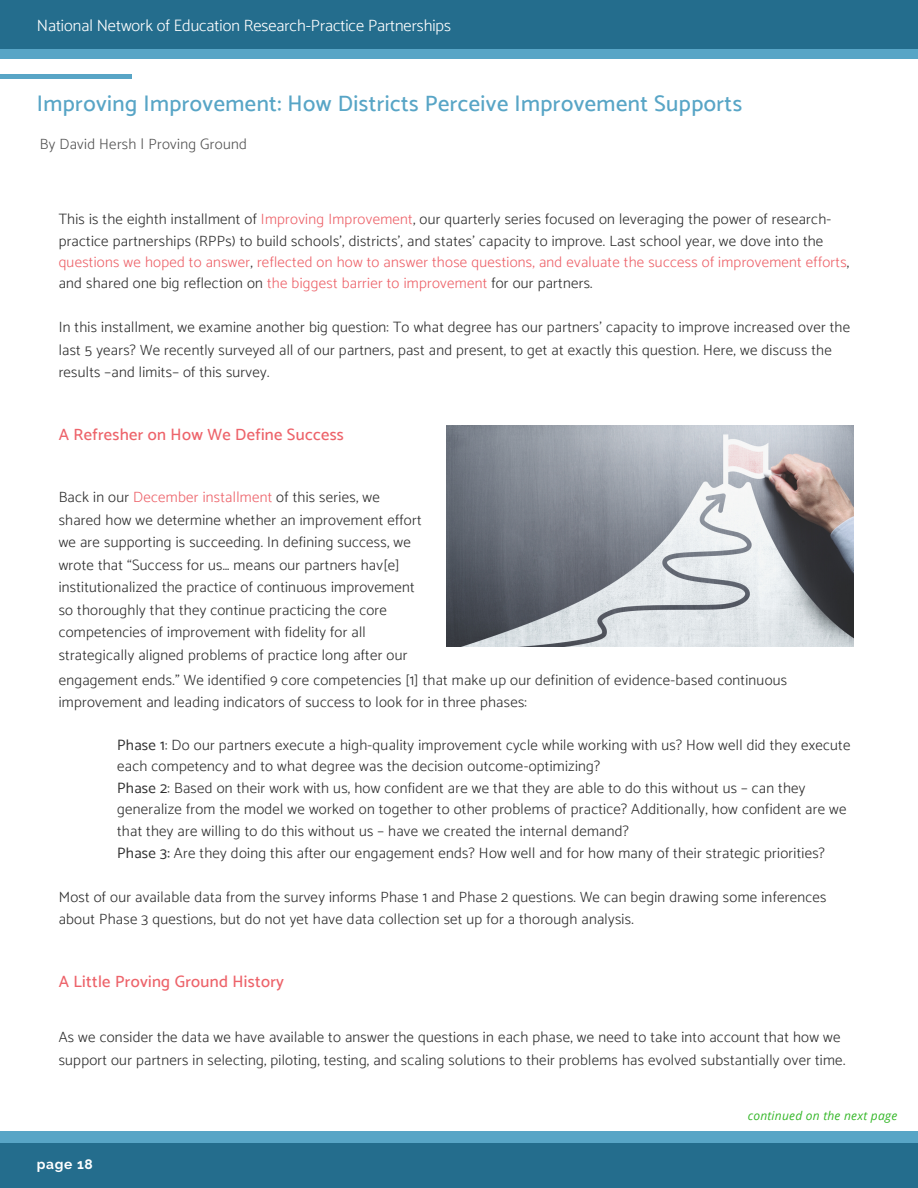
<style>
.page{position:relative;width:918px;height:1188px;background:#fff}
.page>*{position:absolute;margin:0;border:0;box-sizing:border-box;transform-origin:0 0}
.t1{font:500 22.5px "Catamaran";letter-spacing:.02em;color:#58a5c6}
.t2{font:500 16.5px "Catamaran";letter-spacing:.02em;color:#ed636a}
.t3{font:300 16.5px "Catamaran";color:#fff}
.t4{font:300 15px/22.5px "Catamaran";letter-spacing:.02em;color:#2f2f2f}
.t5{font:300 15px "Catamaran";letter-spacing:.02em;color:#545454}
.t6{font:700 13.8px "Raleway";letter-spacing:.05em;color:#fff}
.t7{font:italic 12px "Open Sans";letter-spacing:.02em;color:#35b729}
.s1{color:#ed636a}
.s2{font-weight:400}
</style>
<div class="page">
<div style="left:11px;top:1132px;width:907px;height:56px;background:#58a5c6"></div>
<div style="left:0;top:1132px;width:28px;height:56px;background:#58a5c6"></div>
<div style="left:0;top:0;width:918px;height:58px;background:#58a5c6"></div>
<div style="left:0;top:0;width:918px;height:49px;background:#246d8d"></div>
<div style="left:7px;top:1144px;width:911px;height:44px;background:#246d8d"></div>
<div style="left:0;top:1144px;width:25px;height:44px;background:#246d8d"></div>
<hr style="left:0;top:75px;width:132px;height:3px;background:#58a5c6">
<img style="left:446px;top:426px;width:407px;height:220px">
<p class="t3" style="left:37px;top:15px;width:416px">National Network of Education Research-Practice Partnerships</p>
<h1 class="t1" style="left:37px;top:90px;width:707px">Improving Improvement: How Districts Perceive Improvement Supports</h1>
<p class="t5" style="left:40px;top:135px;width:209px">By David Hersh | Proving Ground</p>
<p class="t4" style="left:59px;top:208px;width:792px;line-height:21.3px">This is the eighth installment of <span class="s1">Improving Improvement</span>, our quarterly series focused on leveraging the power of research&shy;practice partnerships (RPPs) to build schools’, districts’, and states’ capacity to improve. Last school year, we dove into the <span class="s1">questions we hoped to answer</span>, <span class="s1">reflected on how to answer those questions, and evaluate the success of improvement efforts</span>, and shared one big reflection on <span class="s1">the biggest barrier to improvement</span> for our partners.</p>
<p class="t4" style="left:59px;top:316px;width:793px">In this installment, we examine another big question: To what degree has our partners’ capacity to improve increased over the last 5 years? We recently surveyed all of our partners, past and present, to get at exactly this question. Here, we discuss the results –and limits– of this survey.</p>
<p class="t2" style="left:59px;top:424px;width:287px">A Refresher on How We Define Success</p>
<p class="t4" style="left:59px;top:486px;width:364px">Back in our <span class="s1">December installment</span> of this series, we shared how we determine whether an improvement effort we are supporting is succeeding. In defining success, we wrote that “Success for us… means our partners hav[e] institutionalized the practice of continuous improvement so thoroughly that they continue practicing the core competencies of improvement with fidelity for all strategically aligned problems of practice long after our</p>
<p class="t4" style="left:59px;top:668px;width:730px">engagement ends.” We identified 9 core competencies [1] that make up our definition of evidence-based continuous improvement and leading indicators of success to look for in three phases:</p>
<p class="t4" style="left:117px;top:734px;width:735px;line-height:21.6px"><span class="s2">Phase 1</span>: Do our partners execute a high-quality improvement cycle while working with us? How well did they execute each competency and to what degree was the decision outcome-optimizing?<br><span class="s2">Phase 2</span>: Based on their work with us, how confident are we that they are able to do this without us – can they generalize from the model we worked on together to other problems of practice? Additionally, how confident are we that they are willing to do this without us – have we created the internal demand?<br><span class="s2">Phase 3:</span> Are they doing this after our engagement ends? How well and for how many of their strategic priorities?</p>
<p class="t4" style="left:59px;top:886px;width:769px">Most of our available data from the survey informs Phase 1 and Phase 2 questions. We can begin drawing some inferences about Phase 3 questions, but do not yet have data collection set up for a thorough analysis.</p>
<p class="t2" style="left:59px;top:972px;width:227px">A Little Proving Ground History</p>
<p class="t4" style="left:59px;top:1026px;width:788px">As we consider the data we have available to answer the questions in each phase, we need to take into account that how we support our partners in selecting, piloting, testing, and scaling solutions to their problems has evolved substantially over time.</p>
<p class="t6" style="left:37px;top:1156px;width:58px">page 18</p>
<p class="t7" style="left:748px;top:1108px;width:151px">continued on the next page</p>
</div>
